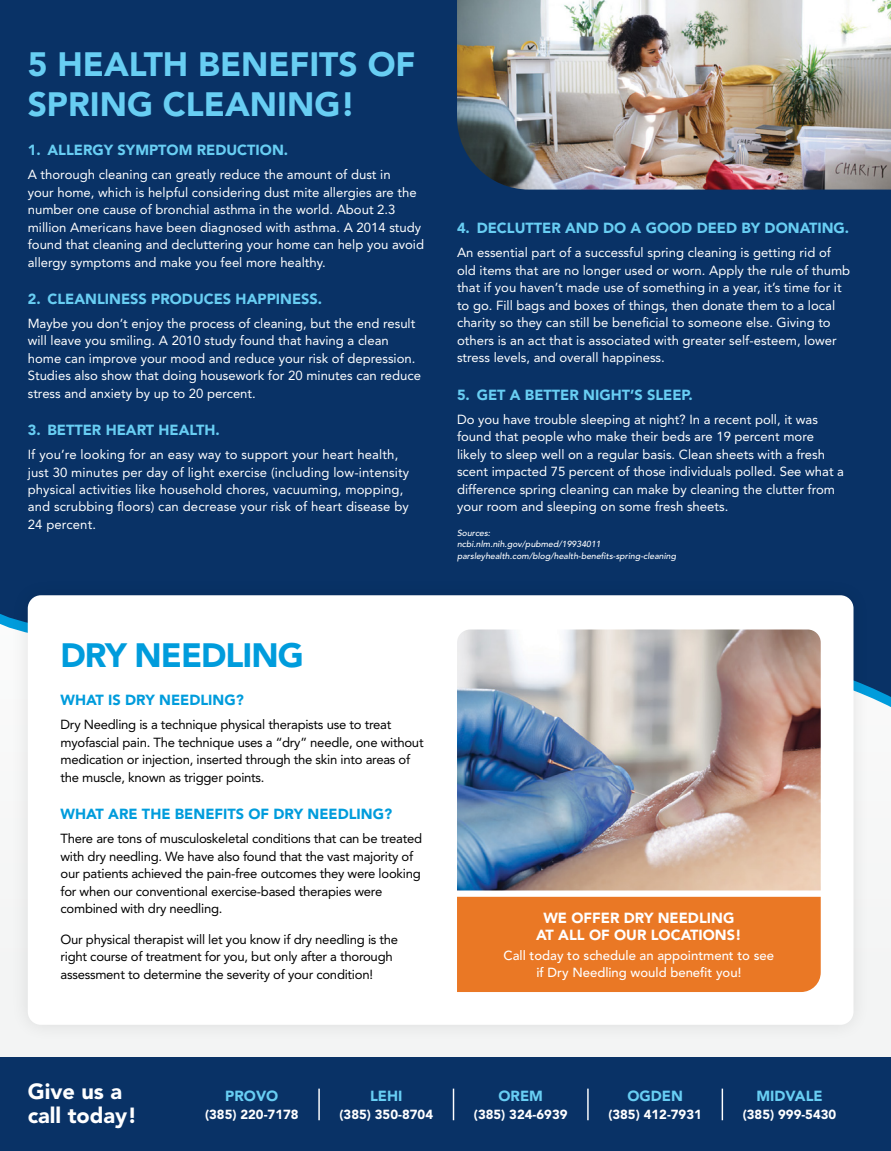
<style>
.page{position:relative;width:891px;height:1151px;background:#fff}
.page>*{position:absolute;margin:0;border:0;box-sizing:border-box;transform-origin:0 0}
.t1{font:900 33.52px/39.4px "Avenir LT Std";color:#68cef3}
.t2{font:900 33.52px "Avenir LT Std";letter-spacing:-.03em;color:#009cdc}
.t3{font:900 21.82px/23.8px "Avenir LT Std";color:#fff}
.t4{font:900 14.62px "Avenir LT Std";color:#68cef3}
.t5{font:900 14.62px "Avenir LT Std";color:#009cdc}
.t6{font:900 14.62px/17.6px "Avenir LT Std";color:#fff;text-align:center}
.t7{font:13.05px/17.6px "Avenir LT Std";color:#fff}
.t8{font:13.05px/17.6px "Avenir LT Std";letter-spacing:-.02em;color:#000}
.t9{font:500 13.05px/17.6px "Avenir LT Std";color:#fff;text-align:center}
.t10{font:900 13.05px "Avenir LT Std";color:#fff}
.t11{font:italic 500 8.78px/11.7px "Avenir LT Std";color:#fff}
</style>
<div class="page">
<div style="left:0;top:424px;width:891px;height:633px;background:#f3f4f4"></div>
<div style="left:0;top:0;width:891px;height:701px;background:#093266"></div>
<div style="left:0;top:1057px;width:891px;height:93px;background:#093266"></div>
<img style="left:457px;top:0;width:434px;height:189px">
<div style="left:9px;top:576px;width:863px;height:467px;background:#000;opacity:.1"></div>
<div style="left:28px;top:595px;width:826px;height:429px;background:#fff;border-radius:13px"></div>
<img style="left:457px;top:629px;width:364px;height:261px">
<div style="left:457px;top:896px;width:364px;height:95px;background:#ea7825"></div>
<hr style="left:453px;top:1088px;width:1px;height:31px;background:#fff">
<hr style="left:318px;top:1088px;width:2px;height:31px;background:#fff">
<hr style="left:587px;top:1088px;width:2px;height:31px;background:#fff">
<hr style="left:722px;top:1088px;width:1px;height:31px;background:#fff">
<p class="t1" style="left:28px;top:45px;width:389px">5 HEALTH BENEFITS OF<br>SPRING CLEANING!</p>
<p class="t4" style="left:28px;top:141px;width:262px">1. ALLERGY SYMPTOM REDUCTION.</p>
<p class="t7" style="left:28px;top:166px;width:398px">A thorough cleaning can greatly reduce the amount of dust in<br>your home, which is helpful considering dust mite allergies are the number one cause of bronchial asthma in the world. About 2.3 million Americans have been diagnosed with asthma. A 2014 study found that cleaning and decluttering your home can help you avoid allergy symptoms and make you feel more healthy.</p>
<p class="t4" style="left:28px;top:290px;width:296px">2. CLEANLINESS PRODUCES HAPPINESS.</p>
<p class="t7" style="left:28px;top:314px;width:395px">Maybe you don’t enjoy the process of cleaning, but the end result will leave you smiling. A 2010 study found that having a clean home can improve your mood and reduce your risk of depression.<br>Studies also show that doing housework for 20 minutes can reduce stress and anxiety by up to 20 percent.</p>
<p class="t4" style="left:28px;top:421px;width:194px">3. BETTER HEART HEALTH.</p>
<p class="t7" style="left:28px;top:446px;width:383px">If you’re looking for an easy way to support your heart health, just 30 minutes per day of light exercise (including low-intensity physical activities like household chores, vacuuming, mopping, and scrubbing floors) can decrease your risk of heart disease by 24 percent.</p>
<p class="t2" style="left:61px;top:634px;width:245px">DRY NEEDLING</p>
<p class="t5" style="left:61px;top:691px;width:185px">WHAT IS DRY NEEDLING?</p>
<p class="t8" style="left:61px;top:716px;width:365px">Dry Needling is a technique physical therapists use to treat myofascial pain. The technique uses a “dry” needle, one without medication or injection, inserted through the skin into areas of the muscle, known as trigger points.</p>
<p class="t5" style="left:61px;top:805px;width:333px">WHAT ARE THE BENEFITS OF DRY NEEDLING?</p>
<p class="t8" style="left:61px;top:829px;width:363px">There are tons of musculoskeletal conditions that can be treated with dry needling. We have also found that the vast majority of our patients achieved the pain-free outcomes they were looking for when our conventional exercise-based therapies were combined with dry needling.</p>
<p class="t8" style="left:61px;top:930px;width:339px">Our physical therapist will let you know if dry needling is the right course of treatment for you, but only after a thorough assessment to determine the severity of your condition!</p>
<p class="t4" style="left:457px;top:219px;width:394px">4. DECLUTTER AND DO A GOOD DEED BY DONATING.</p>
<p class="t7" style="left:457px;top:244px;width:395px">An essential part of a successful spring cleaning is getting rid of old items that are no longer used or worn. Apply the rule of thumb that if you haven’t made use of something in a year, it’s time for it to go. Fill bags and boxes of things, then donate them to a local charity so they can still be beneficial to someone else. Giving to others is an act that is associated with greater self-esteem, lower stress levels, and overall happiness.</p>
<p class="t4" style="left:457px;top:385px;width:237px">5. GET A BETTER NIGHT’S SLEEP.</p>
<p class="t7" style="left:457px;top:410px;width:389px">Do you have trouble sleeping at night? In a recent poll, it was found that people who make their beds are 19 percent more likely to sleep well on a regular basis. Clean sheets with a fresh scent impacted 75 percent of those individuals polled. See what a difference spring cleaning can make by cleaning the clutter from your room and sleeping on some fresh sheets.</p>
<p class="t11" style="left:457px;top:527px;width:221px">Sources:<br>ncbi.nlm.nih.gov/pubmed/19934011 parsleyhealth.com/blog/health-benefits-spring-cleaning</p>
<p class="t6" style="left:536px;top:908px;width:207px">WE OFFER DRY NEEDLING<br>AT ALL OF OUR LOCATIONS!</p>
<p class="t9" style="left:504px;top:946px;width:272px">Call today to schedule an appointment to see if Dry Needling would benefit you!</p>
<p class="t3" style="left:28px;top:1079px;width:111px">Give us a call today!</p>
<p class="t4" style="left:225px;top:1087px;width:55px">PROVO</p>
<p class="t10" style="left:205px;top:1105px;width:95px">(385) 220-7178</p>
<p class="t4" style="left:370px;top:1087px;width:34px">LEHI</p>
<p class="t10" style="left:340px;top:1105px;width:95px">(385) 350-8704</p>
<p class="t4" style="left:498px;top:1087px;width:46px">OREM</p>
<p class="t10" style="left:474px;top:1105px;width:95px">(385) 324-6939</p>
<p class="t4" style="left:627px;top:1087px;width:57px">OGDEN</p>
<p class="t10" style="left:608px;top:1105px;width:95px">(385) 412-7931</p>
<p class="t4" style="left:756px;top:1087px;width:68px">MIDVALE</p>
<p class="t10" style="left:743px;top:1105px;width:95px">(385) 999-5430</p>
</div>
